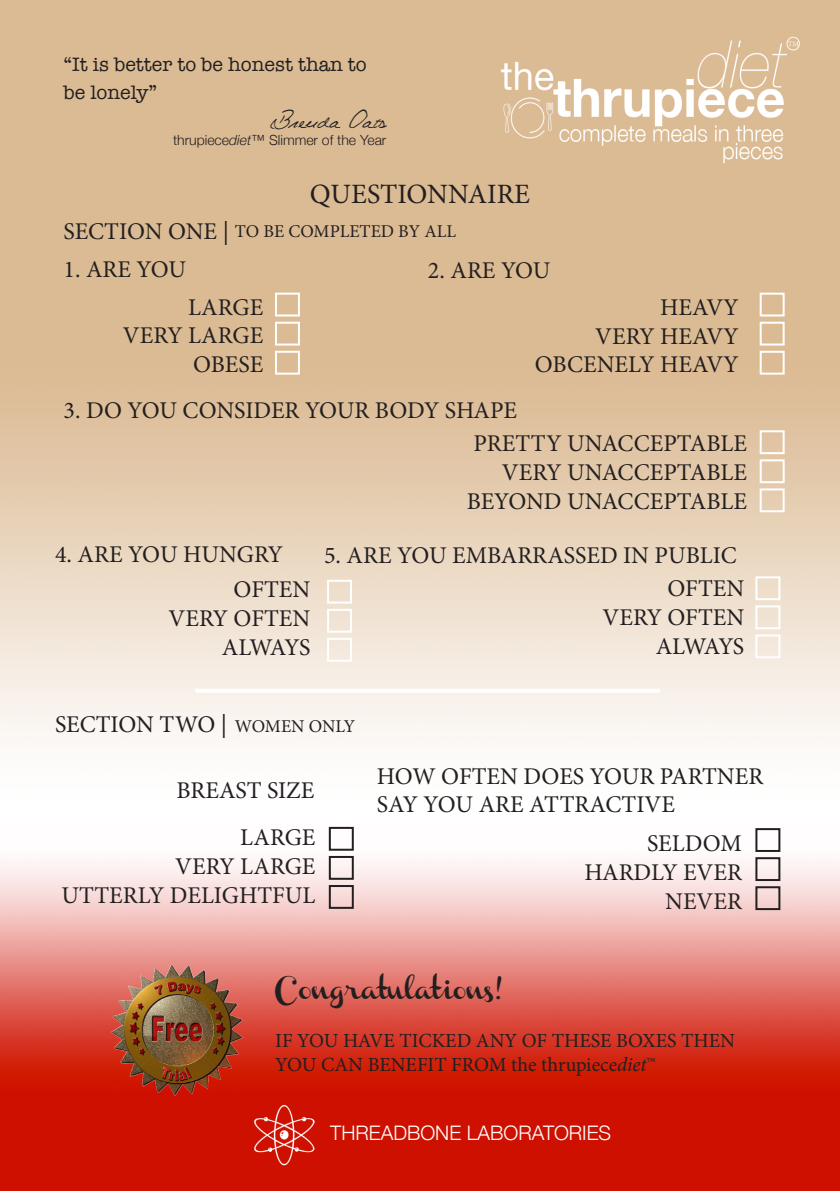
<style>
.page{position:relative;width:840px;height:1191px;background:#fff}
.page>*{position:absolute;margin:0;border:0;box-sizing:border-box;transform-origin:0 0}
.t1{font:28px "Minion Pro";color:#231f20}
.t2{font:24px/28.8px "Minion Pro";color:#231f20}
.t3{font:24px "Celine Dion Handwriting";color:#231f20}
.t4{font:20px/24px "Minion Pro";color:#231f20}
.t5{font:20px/28.8px "American Typewriter";color:#231f20}
.t6{font:300 20px "Helvetica Neue";color:#fff}
.t7{font:20px "Channel";color:#231f20}
.t8{font:18px "Minion Pro";color:#231f20}
.t9{font:300 14px "Helvetica Neue";color:#231f20}
.s1{font-style:italic}
</style>
<div class="page">
<img style="left:1px;top:826px;width:837px;height:365px">
<img style="left:497px;top:33px;width:306px;height:134px">
<img style="left:110px;top:963px;width:133px;height:134px">
<img style="left:251px;top:1104px;width:63px;height:61px">
<div style="left:759px;top:293px;width:25px;height:23px;border:2px solid #fff"></div>
<div style="left:759px;top:322px;width:25px;height:23px;border:2px solid #fff"></div>
<div style="left:759px;top:351px;width:25px;height:23px;border:2px solid #fff"></div>
<div style="left:275px;top:293px;width:25px;height:23px;border:2px solid #fff"></div>
<div style="left:275px;top:322px;width:25px;height:23px;border:2px solid #fff"></div>
<div style="left:275px;top:351px;width:25px;height:23px;border:2px solid #fff"></div>
<div style="left:327px;top:580px;width:25px;height:23px;border:2px solid #fff"></div>
<div style="left:327px;top:609px;width:25px;height:23px;border:2px solid #fff"></div>
<div style="left:327px;top:638px;width:25px;height:23px;border:2px solid #fff"></div>
<div style="left:759px;top:430px;width:25px;height:24px;border:2px solid #fff"></div>
<div style="left:759px;top:459px;width:25px;height:24px;border:2px solid #fff"></div>
<div style="left:759px;top:488px;width:25px;height:24px;border:2px solid #fff"></div>
<div style="left:755px;top:576px;width:25px;height:24px;border:2px solid #fff"></div>
<div style="left:755px;top:605px;width:25px;height:24px;border:2px solid #fff"></div>
<div style="left:755px;top:634px;width:25px;height:24px;border:2px solid #fff"></div>
<div style="left:328px;top:827px;width:25px;height:23px;border:2px solid #231f20"></div>
<div style="left:328px;top:856px;width:25px;height:23px;border:2px solid #231f20"></div>
<div style="left:328px;top:885px;width:25px;height:24px;border:2px solid #231f20"></div>
<div style="left:755px;top:828px;width:25px;height:24px;border:2px solid #231f20"></div>
<div style="left:755px;top:857px;width:25px;height:24px;border:2px solid #231f20"></div>
<div style="left:755px;top:886px;width:25px;height:24px;border:2px solid #231f20"></div>
<p class="t5" style="left:63px;top:49px;width:304px">“It is better to be honest than to be lonely”</p>
<p class="t3" style="left:270px;top:106px;width:117px">Brenda Oats</p>
<p class="t9" style="left:173px;top:129px;width:215px">thrupiece<span class="s1">diet™</span> Slimmer of the Year</p>
<p class="t1" style="left:310px;top:175px;width:221px">QUESTIONNAIRE</p>
<p class="t2" style="left:63px;top:217px;width:167px">SECTION ONE |</p>
<p class="t8" style="left:235px;top:219px;width:223px">TO BE COMPLETED BY ALL</p>
<p class="t2" style="left:63px;top:255px;width:124px">1. ARE YOU</p>
<p class="t2" style="left:188px;top:293px;width:77px">LARGE</p>
<p class="t2" style="left:123px;top:321px;width:142px">VERY LARGE</p>
<p class="t2" style="left:193px;top:350px;width:72px">OBESE</p>
<p class="t2" style="left:427px;top:256px;width:124px">2. ARE YOU</p>
<p class="t2" style="left:659px;top:293px;width:80px">HEAVY</p>
<p class="t2" style="left:594px;top:322px;width:145px">VERY HEAVY</p>
<p class="t2" style="left:534px;top:350px;width:205px">OBCENELY HEAVY</p>
<p class="t2" style="left:63px;top:396px;width:455px">3. DO YOU CONSIDER YOUR BODY SHAPE</p>
<p class="t2" style="left:473px;top:429px;width:275px">PRETTY UNACCEPTABLE</p>
<p class="t2" style="left:501px;top:458px;width:246px">VERY UNACCEPTABLE</p>
<p class="t2" style="left:466px;top:487px;width:282px">BEYOND UNACCEPTABLE</p>
<p class="t2" style="left:55px;top:540px;width:229px">4. ARE YOU HUNGRY</p>
<p class="t2" style="left:233px;top:575px;width:78px">OFTEN</p>
<p class="t2" style="left:168px;top:604px;width:143px">VERY OFTEN</p>
<p class="t2" style="left:222px;top:633px;width:90px">ALWAYS</p>
<p class="t2" style="left:324px;top:541px;width:414px">5. ARE YOU EMBARRASSED IN PUBLIC</p>
<p class="t2" style="left:667px;top:574px;width:78px">OFTEN</p>
<p class="t2" style="left:602px;top:603px;width:143px">VERY OFTEN</p>
<p class="t2" style="left:655px;top:632px;width:90px">ALWAYS</p>
<p class="t2" style="left:55px;top:710px;width:173px">SECTION TWO |</p>
<p class="t8" style="left:235px;top:714px;width:122px">WOMEN ONLY</p>
<p class="t2" style="left:176px;top:776px;width:139px">BREAST SIZE</p>
<p class="t2" style="left:240px;top:823px;width:77px">LARGE</p>
<p class="t2" style="left:175px;top:852px;width:142px">VERY LARGE</p>
<p class="t2" style="left:61px;top:880px;width:255px">UTTERLY DELIGHTFUL</p>
<p class="t2" style="left:376px;top:761px;width:387px">HOW OFTEN DOES YOUR PARTNER<br>SAY YOU ARE ATTRACTIVE</p>
<p class="t2" style="left:646px;top:829px;width:96px">SELDOM</p>
<p class="t2" style="left:584px;top:858px;width:159px">HARDLY EVER</p>
<p class="t2" style="left:665px;top:887px;width:78px">NEVER</p>
<p class="t7" style="left:275px;top:980px;width:228px">Congratulations!</p>
<p class="t4" style="left:275px;top:1028px;width:461px">IF YOU HAVE TICKED ANY OF THESE BOXES THEN<br>YOU CAN BENEFIT FROM the thrupiece<span class="s1">diet</span>™</p>
<p class="t6" style="left:330px;top:1116px;width:282px">THREADBONE LABORATORIES</p>
</div>
